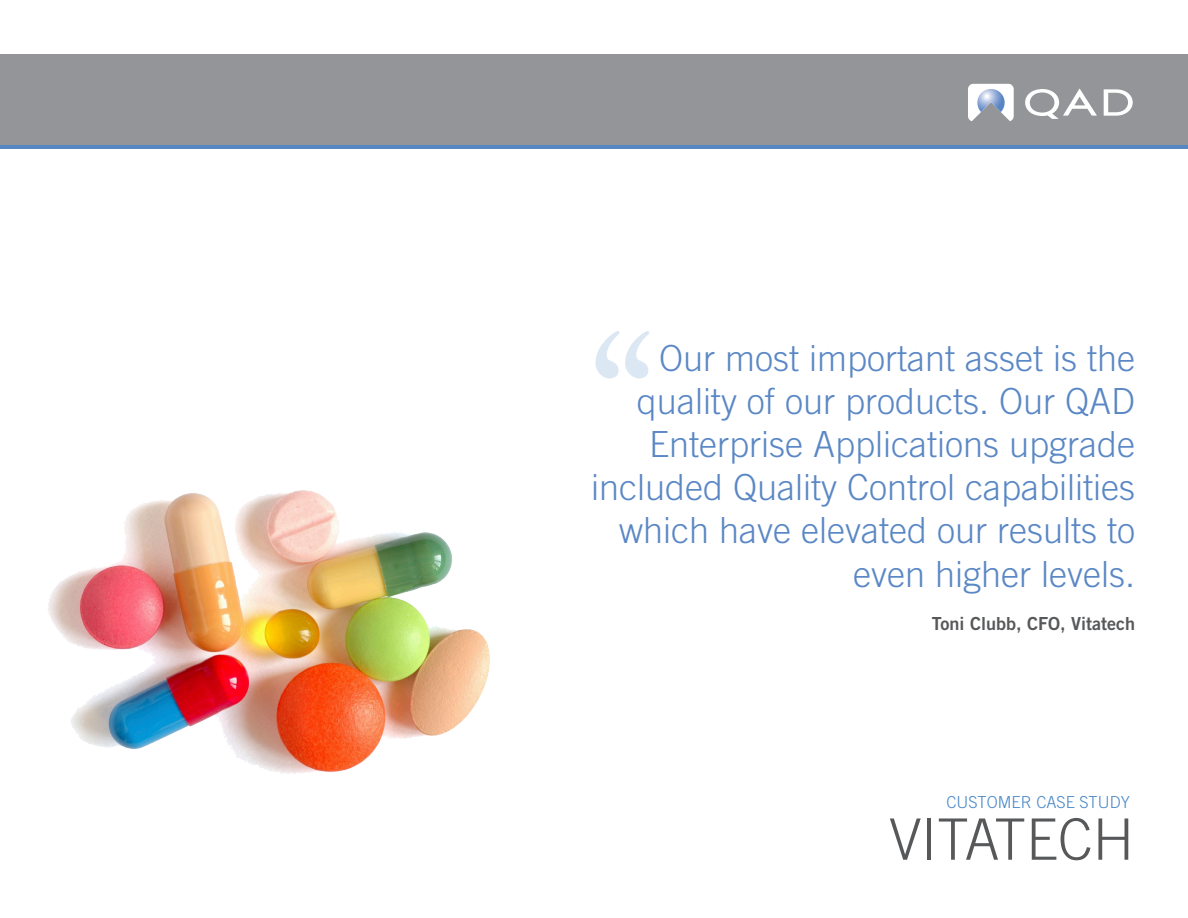
<style>
.page{position:relative;width:1188px;height:918px;background:#fff}
.page>*{position:absolute;margin:0;border:0;box-sizing:border-box;transform-origin:0 0}
.t1{font:300 57.15px "Trade Gothic LT Std";color:#57585a}
.t2{font:300 36px/43.2px "Trade Gothic LT Std";color:#5a87c5;text-align:right}
.Normal_Body{font:18px "Trade Gothic LT Std Bd 2";color:#57585a}
.t3{font:300 16.5px "Trade Gothic LT Std";color:#4887c5}
</style>
<div class="page">
<svg style="left:0;top:144px;width:1188px;height:5px;background:#6389bc"></svg>
<div style="left:0;top:54px;width:1188px;height:90px;background:#939598"></div>
<svg style="left:1104px;top:89px;width:29px;height:27px"></svg>
<svg style="left:1025px;top:88px;width:72px;height:31px"></svg>
<svg style="left:968px;top:84px;width:46px;height:37px"></svg>
<svg style="left:595px;top:331px;width:54px;height:48px"></svg>
<img style="left:48px;top:490px;width:442px;height:284px">
<p class="t2" style="left:591px;top:336px;width:546px">Our most important asset is the quality of our products. Our QAD<br>Enterprise Applications upgrade included Quality Control capabilities which have elevated our results to even higher levels.</p>
<p class="Normal_Body" style="left:932px;top:612px;width:205px">Toni Clubb, CFO, Vitatech</p>
<p class="t3" style="left:946px;top:792px;width:185px">CUSTOMER CASE STUDY</p>
<p class="t1" style="left:889px;top:806px;width:246px">VITATECH</p>
</div>
